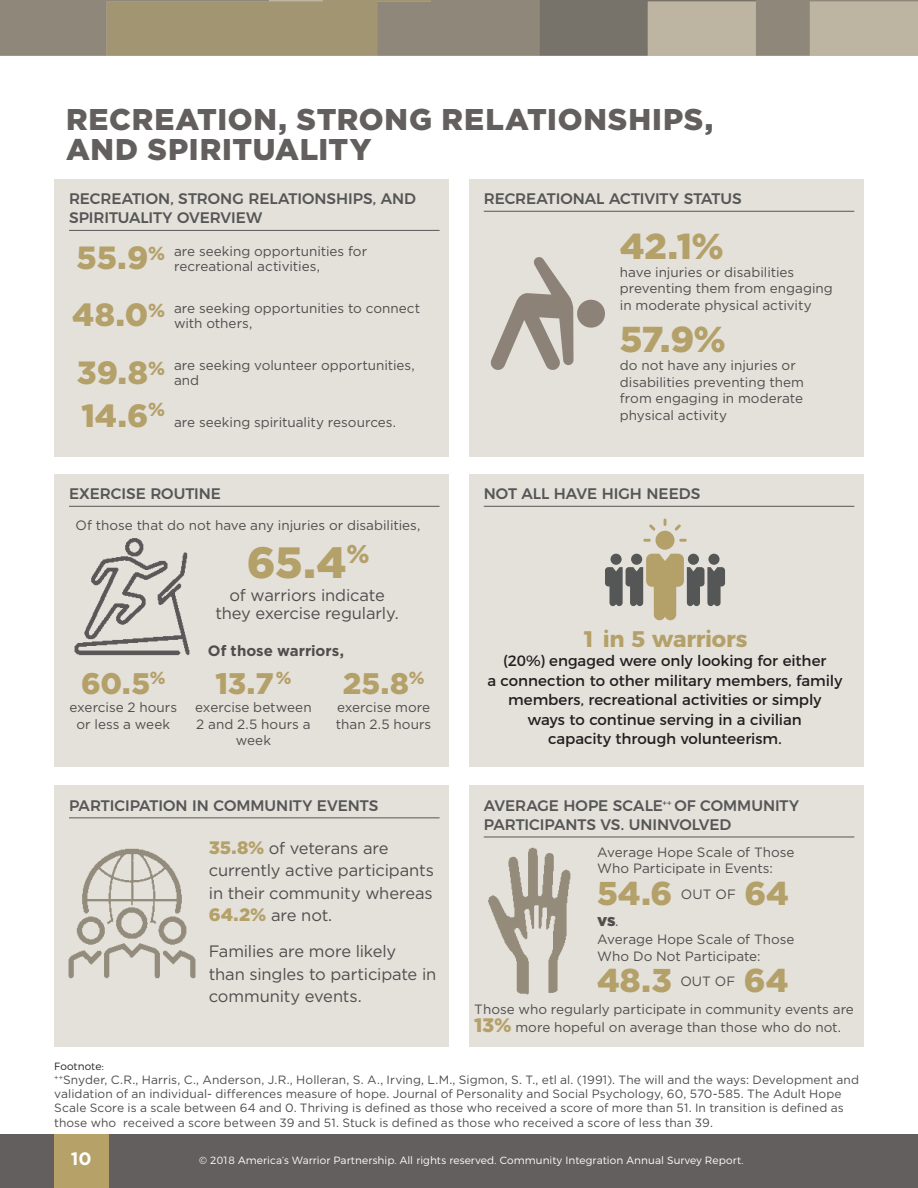
<style>
.page{position:relative;width:918px;height:1188px;background:#fff}
.page>*{position:absolute;margin:0;border:0;box-sizing:border-box;transform-origin:0 0}
.t1{font:900 43.65px "Gotham";color:#b4a069}
.t2{font:900 36px "Gotham";color:#b4a069}
.t3{font:900 33px "Gotham";color:#b4a069}
.t4{font:900 32.1px "Gotham";color:#b4a069}
.t5{font:900 30px/30px "Gotham";letter-spacing:.025em;color:#635f5f}
.t6{font:900 29.7px "Gotham";color:#b4a069}
.t7{font:700 22.5px "Montserrat";letter-spacing:-.01em;color:#b4a069}
.t8{font:700 18px "Gotham";color:#fff}
.t9{font:16.5px/22.5px "Gotham";letter-spacing:-.01em;color:#4f4e4d}
.t10{font:900 16.5px "Gotham";color:#4f4e4d}
.t11{font:500 15.3px/19.2px "Montserrat";letter-spacing:-.005em;color:#555656}
.t12{font:15px/19.5px "Montserrat";color:#231f20;text-align:center}
.t13{font:700 15px "Gotham";color:#4f4e4d}
.t14{font:13.5px/16.5px "Gotham";color:#4f4e4d}
.t15{font:12px/14.2px "Gotham";letter-spacing:.005em;color:#4f4e4d}
.t16{font:300 10.5px "Montserrat";letter-spacing:.01em;color:#fff}
.t17{font:300 10.5px "Montserrat";letter-spacing:.005em;color:#231f20}
.s1{font-weight:900;font-size:32.1px;color:#b4a069}
.s2{font-weight:900;font-size:18.9px;color:#b4a069}
.s3{font-weight:900;font-size:18px;color:#b4a069}
.s4{font-weight:400;font-size:13.5px}
.s5{font-weight:900;font-size:19.5px;color:#b4a069}
</style>
<div class="page">
<svg style="left:0;top:0;width:918px;height:56px;background:#9c937f"></svg>
<div style="left:54px;top:179px;width:395px;height:277px;background:#e4e1db"></div>
<div style="left:54px;top:474px;width:395px;height:292px;background:#e4e1db"></div>
<div style="left:54px;top:786px;width:395px;height:261px;background:#e4e1db"></div>
<div style="left:469px;top:474px;width:395px;height:292px;background:#e4e1db"></div>
<div style="left:469px;top:786px;width:395px;height:261px;background:#e4e1db"></div>
<div style="left:469px;top:179px;width:395px;height:277px;background:#e4e1db"></div>
<hr style="left:69px;top:230px;width:371px;height:1px;background:#555656">
<hr style="left:69px;top:506px;width:371px;height:1px;background:#555656">
<hr style="left:69px;top:817px;width:371px;height:1px;background:#555656">
<hr style="left:484px;top:506px;width:370px;height:1px;background:#555656">
<hr style="left:484px;top:837px;width:370px;height:1px;background:#555656">
<hr style="left:484px;top:211px;width:370px;height:1px;background:#555656">
<img style="left:74px;top:538px;width:116px;height:118px">
<img style="left:68px;top:848px;width:128px;height:131px">
<svg style="left:664px;top:519px;width:2px;height:7px"></svg>
<svg style="left:675px;top:524px;width:6px;height:7px"></svg>
<svg style="left:679px;top:539px;width:8px;height:3px"></svg>
<svg style="left:649px;top:524px;width:6px;height:7px"></svg>
<svg style="left:643px;top:539px;width:8px;height:3px"></svg>
<div style="left:656px;top:531px;width:19px;height:19px;background:#b4a069;border-radius:50%"></div>
<svg style="left:605px;top:554px;width:120px;height:66px"></svg>
<img style="left:488px;top:847px;width:83px;height:148px">
<svg style="left:490px;top:257px;width:115px;height:113px"></svg>
<div style="left:0;top:1134px;width:918px;height:54px;background:#635f5f"></div>
<div style="left:54px;top:1134px;width:54px;height:54px;background:#b6a268"></div>
<h3 class="t5" style="left:66px;top:104px;width:649px">RECREATION, STRONG RELATIONSHIPS,<br>AND SPIRITUALITY</h3>
<p class="t11" style="left:69px;top:188px;width:348px">RECREATION, STRONG RELATIONSHIPS, AND<br>SPIRITUALITY OVERVIEW</p>
<p class="t11" style="left:484px;top:188px;width:260px">RECREATIONAL ACTIVITY STATUS</p>
<p class="t14" style="left:174px;top:243px;width:195px;line-height:15px;text-indent:-97px"><span class="s1">55.9</span><span class="s2">%</span> are seeking opportunities for recreational activities,</p>
<p class="t14" style="left:174px;top:300px;width:248px;line-height:15px;text-indent:-102px"><span class="s1">48.0</span><span class="s2">%</span> are seeking opportunities to connect with others,</p>
<p class="t14" style="left:174px;top:357px;width:242px;line-height:15px;text-indent:-97px"><span class="s1">39.8</span><span class="s2">%</span> are seeking volunteer opportunities, and</p>
<h3 class="t4" style="left:81px;top:394px;width:85px">14.6<sup>%</sup></h3>
<p class="t14" style="left:174px;top:414px;width:224px">are seeking spirituality resources.</p>
<p class="t11" style="left:69px;top:483px;width:153px">EXERCISE ROUTINE</p>
<p class="t14" style="left:76px;top:517px;width:346px">Of those that do not have any injuries or disabilities,</p>
<h1 class="t1" style="left:247px;top:532px;width:124px">65.4<sup>%</sup></h1>
<p class="t9" style="left:216px;top:586px;width:185px;line-height:18px;text-align:center">of warriors indicate they exercise regularly.</p>
<h3 class="t6" style="left:81px;top:663px;width:86px">60.5<sup>%</sup></h3>
<p class="t14" style="left:69px;top:699px;width:109px;text-align:center">exercise 2 hours or less a week</p>
<p class="t13" style="left:208px;top:641px;width:138px">Of those warriors,</p>
<h3 class="t6" style="left:215px;top:663px;width:78px">13.7<sup>%</sup></h3>
<p class="t14" style="left:195px;top:699px;width:118px;text-align:center">exercise between<br>2 and 2.5 hours a week</p>
<h3 class="t6" style="left:343px;top:663px;width:83px">25.8<sup>%</sup></h3>
<p class="t14" style="left:336px;top:699px;width:97px">exercise more than 2.5 hours</p>
<p class="t11" style="left:69px;top:794px;width:311px">PARTICIPATION IN COMMUNITY EVENTS</p>
<p class="t9" style="left:209px;top:836px;width:227px"><span class="s3">35.8%</span> of veterans are currently active participants in their community whereas<br><span class="s3">64.2%</span> are not.</p>
<p class="t9" style="left:209px;top:940px;width:229px">Families are more likely than singles to participate in community events.</p>
<h2 class="t2" style="left:620px;top:221px;width:105px">42.1%</h2>
<p class="t14" style="left:620px;top:264px;width:214px">have injuries or disabilities preventing them from engaging in moderate physical activity</p>
<h2 class="t2" style="left:620px;top:315px;width:108px">57.9%</h2>
<p class="t14" style="left:620px;top:357px;width:186px">do not have any injuries or disabilities preventing them from engaging in moderate physical activity</p>
<p class="t11" style="left:484px;top:483px;width:218px">NOT ALL HAVE HIGH NEEDS</p>
<h3 class="t7" style="left:582px;top:620px;width:167px">1 in 5 warriors</h3>
<p class="t12" style="left:487px;top:650px;width:356px">(20%) engaged were only looking for either<br>a connection to other military members, family members, recreational activities or simply<br>ways to continue serving in a civilian<br>capacity through volunteerism.</p>
<p class="t11" style="left:484px;top:794px;width:317px">AVERAGE HOPE SCALE<sup>++</sup> OF COMMUNITY<br>PARTICIPANTS VS. UNINVOLVED</p>
<p class="t14" style="left:597px;top:843px;width:199px">Average Hope Scale of Those<br>Who Participate in Events:</p>
<h3 class="t3" style="left:597px;top:870px;width:77px">54.6</h3>
<p class="t14" style="left:681px;top:886px;width:56px">OUT OF</p>
<h3 class="t3" style="left:745px;top:870px;width:46px">64</h3>
<p class="t10" style="left:597px;top:909px;width:23px">vs<span class="s4">.</span></p>
<p class="t14" style="left:597px;top:931px;width:199px">Average Hope Scale of Those<br>Who Do Not Participate:</p>
<h3 class="t3" style="left:597px;top:958px;width:76px">48.3</h3>
<p class="t14" style="left:680px;top:973px;width:56px">OUT OF</p>
<h3 class="t3" style="left:744px;top:958px;width:46px">64</h3>
<p class="t14" style="left:474px;top:1000px;width:381px;line-height:18px">Those who regularly participate in community events are<br><span class="s5">13%</span> more hopeful on average than those who do not.</p>
<p class="t17" style="left:54px;top:1058px;width:51px">Footnote:</p>
<p class="t15" style="left:54px;top:1072px;width:806px"><sup>++</sup>Snyder, C.R., Harris, C., Anderson, J.R., Holleran, S. A., Irving, L.M., Sigmon, S. T., etl al. (1991). The will and the ways: Development and validation of an individual- differences measure of hope. Journal of Personality and Social Psychology, 60, 570-585. The Adult Hope Scale Score is a scale between 64 and 0. Thriving is defined as those who received a score of more than 51. In transition is defined as those who received a score between 39 and 51. Stuck is defined as those who received a score of less than 39.</p>
<h3 class="t8" style="left:71px;top:1146px;width:22px">10</h3>
<p class="t16" style="left:199px;top:1152px;width:546px">© 2018 America’s Warrior Partnership. All rights reserved. Community Integration Annual Survey Report.</p>
</div>
